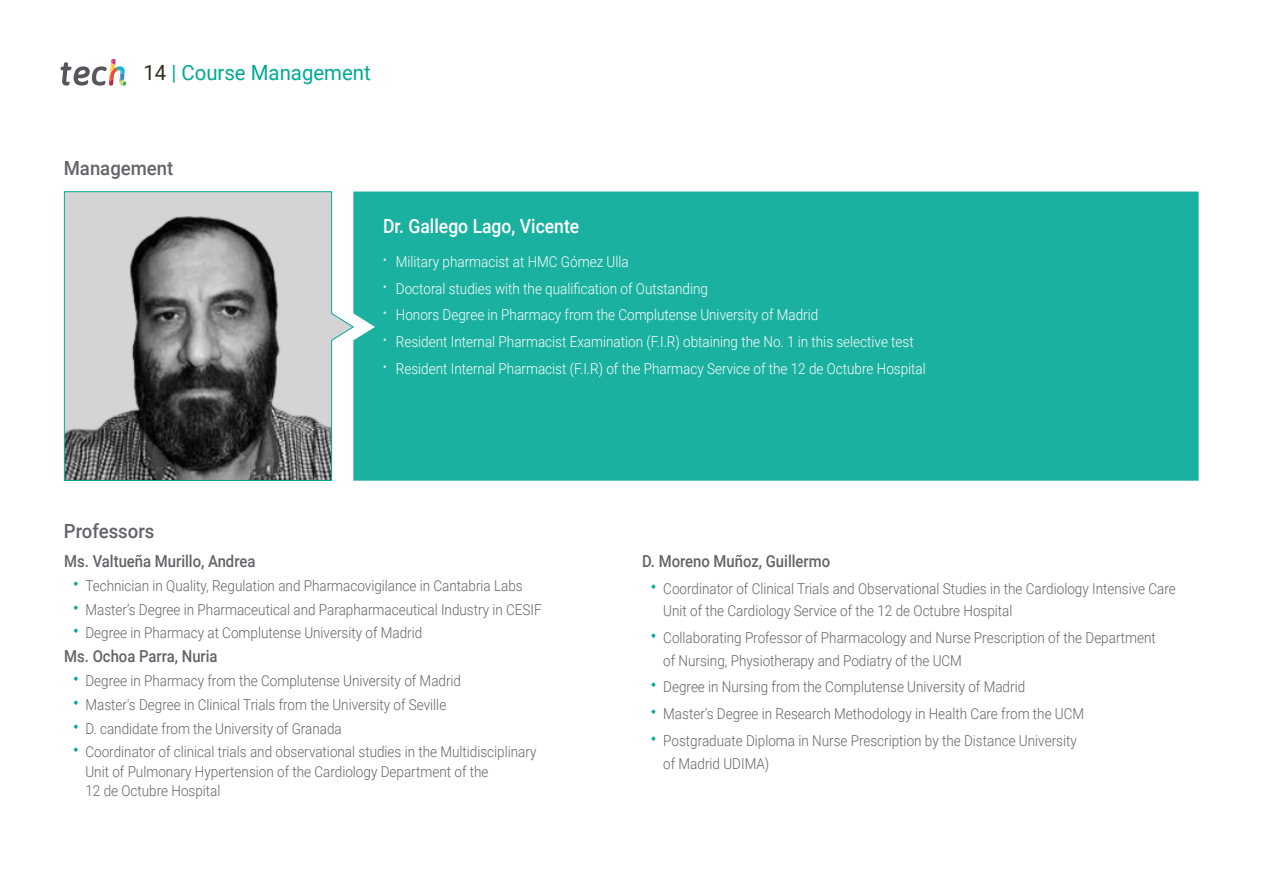
<style>
.page{position:relative;width:1263px;height:893px;background:#fff}
.page>*{position:absolute;margin:0;border:0;box-sizing:border-box;transform-origin:0 0}
.t1{font:21px "Roboto";color:#00a996}
.t2{font:500 19.5px "Roboto";color:#fff;scale:.9 1}
.t3{font:500 19.5px "Roboto";color:#61646a;scale:.95 1}
.t4{font:500 16.5px "Roboto";color:#61646a;scale:.9 1}
.t5{font:300 15px/23.7px "Roboto";color:#61646a;scale:.9 1}
.t6{font:300 15px "Roboto";color:#fff;scale:.9 1}
.s1{color:#312e20}
</style>
<div class="page">
<svg style="left:61px;top:59px;width:65px;height:27px"></svg>
<div style="left:354px;top:192px;width:844px;height:289px;background:#1ab1a0"></div>
<svg style="left:64px;top:191px;width:290px;height:290px"></svg>
<h1 class="t1" style="left:144px;top:57px;width:229px"><span class="s1">14</span> | Course Management</h1>
<h2 class="t3" style="left:64px;top:154px;width:117px">Management</h2>
<h2 class="t2" style="left:383px;top:212px;width:219px">Dr. Gallego Lago, Vicente</h2>
<p class="t6" style="left:383px;top:251px;width:274px"><sup>•</sup> Military pharmacist at HMC Gómez Ulla</p>
<p class="t6" style="left:383px;top:278px;width:362px"><sup>•</sup> Doctoral studies with the qualification of Outstanding</p>
<p class="t6" style="left:383px;top:305px;width:485px"><sup>•</sup> Honors Degree in Pharmacy from the Complutense University of Madrid</p>
<p class="t6" style="left:383px;top:331px;width:591px"><sup>•</sup> Resident Internal Pharmacist Examination (F.I.R) obtaining the No. 1 in this selective test</p>
<p class="t6" style="left:383px;top:358px;width:604px"><sup>•</sup> Resident Internal Pharmacist (F.I.R) of the Pharmacy Service of the 12 de Octubre Hospital</p>
<h2 class="t3" style="left:64px;top:517px;width:97px">Professors</h2>
<p class="t4" style="left:64px;top:550px;width:214px">Ms. Valtueña Murillo, Andrea</p>
<p class="t5" style="left:85px;top:573px;width:509px">Technician in Quality, Regulation and Pharmacovigilance in Cantabria Labs<br>Master’s Degree in Pharmaceutical and Parapharmaceutical Industry in CESIF<br>Degree in Pharmacy at Complutense University of Madrid</p>
<p class="t4" style="left:64px;top:645px;width:172px">Ms. Ochoa Parra, Nuria</p>
<p class="t5" style="left:85px;top:668px;width:503px">Degree in Pharmacy from the Complutense University of Madrid<br>Master's Degree in Clinical Trials from the University of Seville<br>D. candidate from the University of Granada<br>Coordinator of clinical trials and observational studies in the Multidisciplinary</p>
<p class="t5" style="left:85px;top:761px;width:449px;line-height:19.5px">Unit of Pulmonary Hypertension of the Cardiology Department of the<br>12 de Octubre Hospital</p>
<p class="t4" style="left:642px;top:550px;width:211px">D. Moreno Muñoz, Guillermo</p>
<p class="t5" style="left:663px;top:577px;width:571px;line-height:22.5px">Coordinator of Clinical Trials and Observational Studies in the Cardiology Intensive Care<br>Unit of the Cardiology Service of the 12 de Octubre Hospital</p>
<p class="t5" style="left:663px;top:626px;width:549px;line-height:22.5px">Collaborating Professor of Pharmacology and Nurse Prescription of the Department of Nursing, Physiotherapy and Podiatry of the UCM</p>
<p class="t5" style="left:663px;top:673px;width:469px;line-height:26.7px">Degree in Nursing from the Complutense University of Madrid<br>Master's Degree in Research Methodology in Health Care from the UCM<br>Postgraduate Diploma in Nurse Prescription by the Distance University</p>
<p class="t5" style="left:663px;top:751px;width:119px">of Madrid UDIMA)</p>
</div>
